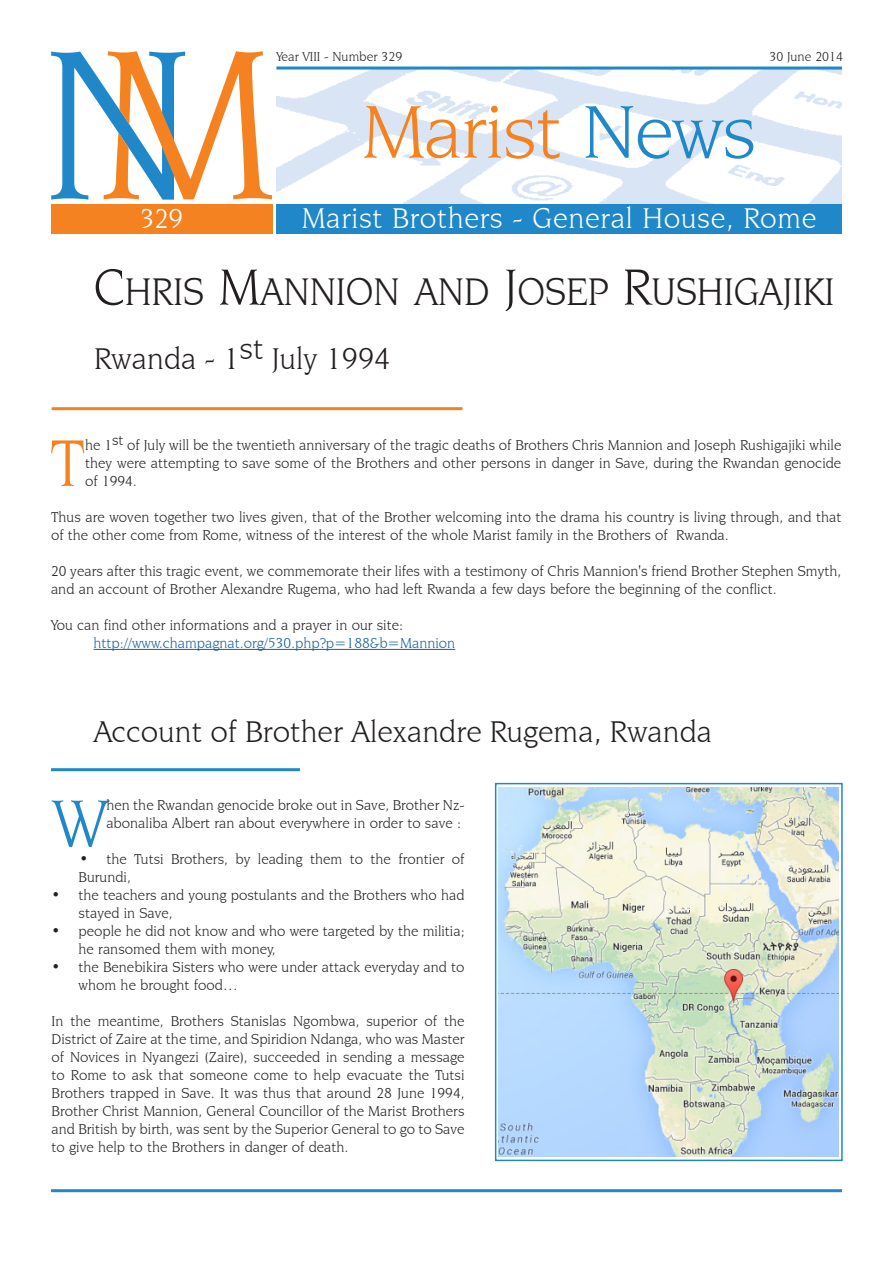
<style>
.page{position:relative;width:893px;height:1263px;background:#fff}
.page>*{position:absolute;margin:0;border:0;box-sizing:border-box;transform-origin:0 0}
.Normale{font:79.5px "Novarese IT Cby BT";letter-spacing:-.015em;color:#f58220}
.paragrafo4ComMaiuscu{font:70.2px "Novarese IT Cby BT";color:#f58220}
.paragrafo4ComMaiuscu-2{font:70.2px "Novarese IT Cby BT";color:#2088c9}
.Titolo{font:40.5px "Novarese IT Cby BT";color:#231f20;scale:.96 1}
.Sottotitolo{font:31.5px "Novarese IT Cby BT";color:#231f20}
.Normale-2{font:30px "Novarese IT Cby BT";letter-spacing:.02em;color:#fff}
.Normale-3{font:28.5px "Novarese IT Cby BT";color:#fff}
.paragrafoSemDopo{font:15px/18px "Novarese IT Cby BT";color:#231f20}
.paragrafo4{font:15px/18px "Novarese IT Cby BT";color:#231f20}
.paragrafo4ComMaiuscu-3{font:15px/18px "Novarese IT Cby BT";color:#231f20;text-align:justify}
.paragrafo4-2{font:15px "Novarese IT Cby BT";color:#175d9e}
.Normale-4{font:13.5px "Novarese IT Cby BT";color:#231f20}
.s1{color:#2088c9}
.s2{font-size:54px}
</style>
<div class="page">
<img style="left:276px;top:70px;width:566px;height:134px">
<hr style="left:276px;top:67px;width:566px;height:3px;background:#2088c9">
<div style="left:276px;top:204px;width:566px;height:30px;background:#2088c9"></div>
<svg style="left:51px;top:51px;width:221px;height:149px"></svg>
<hr style="left:51px;top:1189px;width:791px;height:3px;background:#2088c9">
<div style="left:51px;top:204px;width:221px;height:30px;background:#f58220"></div>
<hr style="left:52px;top:407px;width:410px;height:3px;background:#f58220">
<hr style="left:94px;top:649px;width:361px;height:1px;background:#175d9e">
<hr style="left:51px;top:768px;width:249px;height:3px;background:#2088c9">
<img style="left:499px;top:787px;width:339px;height:370px">
<div style="left:495px;top:783px;width:348px;height:378px;border:2px solid #2088c9"></div>
<p class="Normale-4" style="left:276px;top:49px;width:127px">Year VIII - Number 329</p>
<p class="Normale-4" style="left:769px;top:49px;width:75px">30 June 2014</p>
<p class="Normale-3" style="left:140px;top:202px;width:45px">329</p>
<p class="Normale" style="left:362px;top:85px;width:396px">Marist <span class="s1">News</span></p>
<p class="Normale-2" style="left:302px;top:201px;width:516px">Marist Brothers - General House, Rome</p>
<p class="Titolo" style="left:94px;top:267px;width:773px"><span class="s2">C</span>HRIS <span class="s2">M</span>ANNION AND <span class="s2">J</span>OSEP <span class="s2">R</span>USHIGAJIKI</p>
<p class="Sottotitolo" style="left:94px;top:340px;width:298px">Rwanda - 1st July 1994</p>
<p class="paragrafo4ComMaiuscu" style="left:50px;top:421px;width:37px">T</p>
<p class="paragrafo4ComMaiuscu-3" style="left:85px;top:436px;width:758px">he 1st of July will be the twentieth anniversary of the tragic deaths of Brothers Chris Mannion and Joseph Rushigajiki while they were attempting to save some of the Brothers and other persons in danger in Save, during the Rwandan genocide of 1994.</p>
<p class="paragrafo4" style="left:51px;top:508px;width:792px">Thus are woven together two lives given, that of the Brother welcoming into the drama his country is living through, and that of the other come from Rome, witness of the interest of the whole Marist family in the Brothers of Rwanda.</p>
<p class="paragrafo4" style="left:51px;top:562px;width:792px">20 years after this tragic event, we commemorate their lifes with a testimony of Chris Mannion's friend Brother Stephen Smyth, and an account of Brother Alexandre Rugema, who had left Rwanda a few days before the beginning of the conflict.</p>
<p class="paragrafoSemDopo" style="left:51px;top:616px;width:353px">You can find other informations and a prayer in our site:</p>
<p class="paragrafo4-2" style="left:94px;top:634px;width:363px">http://www.champagnat.org/530.php?p=188&amp;b=Mannion</p>
<p class="Sottotitolo" style="left:94px;top:713px;width:620px">Account of Brother Alexandre Rugema, Rwanda</p>
<p class="paragrafo4ComMaiuscu-3" style="left:106px;top:796px;width:360px">hen the Rwandan genocide broke out in Save, Brother Nz&shy;abonaliba Albert ran about everywhere in order to save :</p>
<p class="paragrafoSemDopo" style="left:79px;top:850px;width:387px">• the Tutsi Brothers, by leading them to the frontier of<br>Burundi,</p>
<p class="paragrafoSemDopo" style="left:79px;top:886px;width:387px;text-indent:-27px">• the teachers and young postulants and the Brothers who had stayed in Save,</p>
<p class="paragrafoSemDopo" style="left:79px;top:922px;width:387px;text-indent:-27px">• people he did not know and who were targeted by the militia; he ransomed them with money,</p>
<p class="paragrafoSemDopo" style="left:79px;top:958px;width:387px;text-indent:-27px">• the Benebikira Sisters who were under attack everyday and to whom he brought food…</p>
<p class="paragrafoSemDopo" style="left:52px;top:1012px;width:414px;text-align:justify">In the meantime, Brothers Stanislas Ngombwa, superior of the District of Zaire at the time, and Spiridion Ndanga, who was Master of Novices in Nyangezi (Zaire), succeeded in sending a message to Rome to ask that someone come to help evacuate the Tutsi Brothers trapped in Save. It was thus that around 28 June 1994, Brother Christ Mannion, General Councillor of the Marist Brothers and British by birth, was sent by the Superior General to go to Save to give help to the Brothers in danger of death.</p>
<p class="paragrafo4ComMaiuscu-2" style="left:54px;top:781px;width:53px">W</p>
</div>
